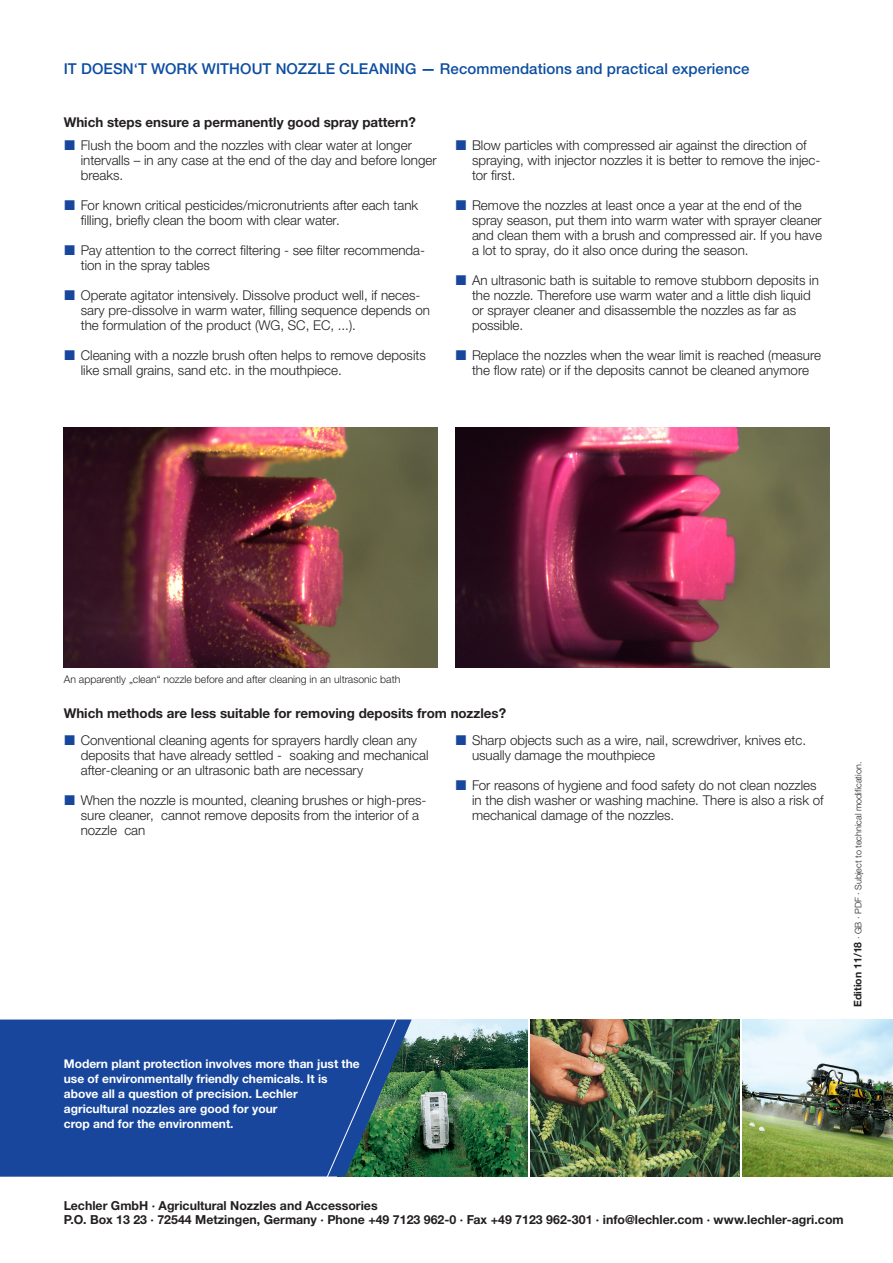
<style>
.page{position:relative;width:893px;height:1263px;background:#fff}
.page>*{position:absolute;margin:0;border:0;box-sizing:border-box;transform-origin:0 0}
.t1{font:500 15px "Helvetica Neue LTW1 G";letter-spacing:.005em;color:#0d4da1}
.t2{font:300 13.5px/15px "Helvetica Neue LTW1 G";color:#231f20}
.t3{font:700 13.5px "Helvetica Neue LTW1 G";color:#231f20}
.t4{font:700 12.45px/14.4px "Helvetica Neue LTW1 G";color:#231f20}
.t5{font:700 12px/15px "Helvetica Neue LTW1 G";color:#fff}
.t6{font:300 10.5px "Helvetica Neue LTW1 G";color:#231f20}
.t7{font:300 9px "Helvetica Neue LTW1 G";color:#231f20}
.s1{font-weight:700}
.s2{font-weight:700;font-size:10.5px}
</style>
<div class="page">
<img style="left:530px;top:1019px;width:210px;height:158px">
<img style="left:412px;top:1019px;width:115px;height:158px">
<div style="left:0;top:1019px;width:412px;height:158px;background:#18469d"></div>
<img style="left:743px;top:1019px;width:150px;height:158px">
<svg style="left:326px;top:1019px;width:72px;height:158px;background:#235583"></svg>
<img style="left:64px;top:427px;width:374px;height:240px">
<img style="left:455px;top:427px;width:374px;height:240px">
<p class="t1" style="left:64px;top:60px;width:687px">IT DOESN‘T WORK WITHOUT NOZZLE CLEANING <span class="s1">—</span> Recommendations and practical experience</p>
<p class="t3" style="left:64px;top:114px;width:354px">Which steps ensure a permanently good spray pattern?</p>
<p class="t2" style="left:81px;top:138px;width:357px">Flush the boom and the nozzles with clear water at longer intervalls – in any case at the end of the day and before longer breaks.</p>
<p class="t2" style="left:81px;top:198px;width:339px">For known critical pesticides/micronutrients after each tank filling, briefly clean the boom with clear water.</p>
<p class="t2" style="left:81px;top:243px;width:346px">Pay attention to the correct filtering - see filter recommenda&shy;tion in the spray tables</p>
<p class="t2" style="left:81px;top:288px;width:351px">Operate agitator intensively. Dissolve product well, if neces&shy;sary pre-dissolve in warm water, filling sequence depends on the formulation of the product (WG, SC, EC, ...).</p>
<p class="t2" style="left:81px;top:348px;width:347px">Cleaning with a nozzle brush often helps to remove deposits like small grains, sand etc. in the mouthpiece.</p>
<p class="t2" style="left:472px;top:138px;width:350px">Blow particles with compressed air against the direction of spraying, with injector nozzles it is better to remove the injec&shy;tor first.</p>
<p class="t2" style="left:472px;top:198px;width:351px">Remove the nozzles at least once a year at the end of the spray season, put them into warm water with sprayer cleaner and clean them with a brush and compressed air. If you have a lot to spray, do it also once during the season.</p>
<p class="t2" style="left:472px;top:273px;width:348px">An ultrasonic bath is suitable to remove stubborn deposits in the nozzle. Therefore use warm water and a little dish liquid or sprayer cleaner and disassemble the nozzles as far as possible.</p>
<p class="t2" style="left:472px;top:348px;width:351px">Replace the nozzles when the wear limit is reached (measure the flow rate) or if the deposits cannot be cleaned anymore</p>
<p class="t6" style="left:64px;top:672px;width:338px">An apparently „clean“ nozzle before and after cleaning in an ultrasonic bath</p>
<p class="t3" style="left:64px;top:704px;width:444px">Which methods are less suitable for removing deposits from nozzles?</p>
<p class="t2" style="left:81px;top:733px;width:349px">Conventional cleaning agents for sprayers hardly clean any deposits that have already settled - soaking and mechanical after-cleaning or an ultrasonic bath are necessary</p>
<p class="t2" style="left:81px;top:793px;width:347px">When the nozzle is mounted, cleaning brushes or high-pres&shy;sure cleaner, cannot remove deposits from the interior of a nozzle can</p>
<p class="t2" style="left:472px;top:733px;width:336px">Sharp objects such as a wire, nail, screwdriver, knives etc. usually damage the mouthpiece</p>
<p class="t2" style="left:472px;top:778px;width:353px">For reasons of hygiene and food safety do not clean nozzles in the dish washer or washing machine. There is also a risk of mechanical damage of the nozzles.</p>
<p class="t5" style="left:64px;top:1056px;width:297px">Modern plant protection involves more than just the use of environmentally friendly chemicals. It is above all a question of precision. Lechler agricultural nozzles are good for your<br>crop and for the environment.</p>
<p class="t7" style="left:853px;top:1007px;width:246px;rotate:-90deg"><span class="s2">Edition 11/18</span> · GB · PDF · Subject to technical modification.</p>
<p class="t4" style="left:64px;top:1198px;width:781px">Lechler GmbH · Agricultural Nozzles and Accessories<br>P.O. Box 13 23 · 72544 Metzingen, Germany · Phone +49 7123 962-0 · Fax +49 7123 962-301 · info@lechler.com · www.lechler-agri.com</p>
</div>
